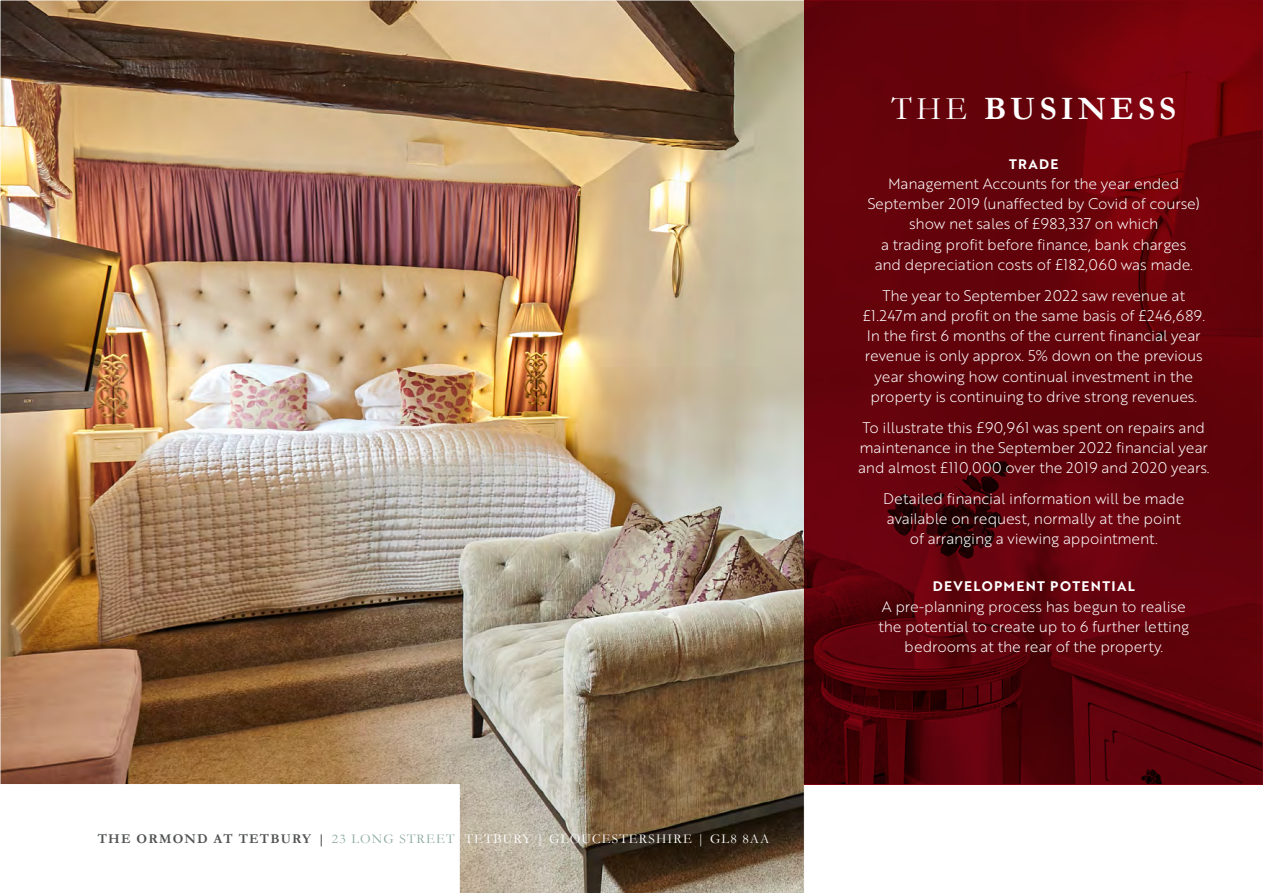
<style>
.page{position:relative;width:1263px;height:893px;background:#fff}
.page>*{position:absolute;margin:0;border:0;box-sizing:border-box;transform-origin:0 0}
.t1{font:700 33px "Garamond";letter-spacing:.13em;color:#fff}
.t2{font:15px/20.2px "Brother 1816 Light";letter-spacing:-.01em;color:#fff;text-align:center}
.t3{font:13.5px "Garamond";letter-spacing:.085em;color:#fff}
.t4{font:13.5px "Brother 1816 Bold";letter-spacing:.1em;color:#fff}
.s1{font-weight:700;color:#505352}
.s2{color:#8daba3}
.s3{font-weight:400}
</style>
<div class="page">
<img style="left:0;top:0;width:1263px;height:893px">
<svg style="left:804px;top:0;width:459px;height:784px;background:#62020a"></svg>
<p class="t3" style="left:98px;top:831px;width:673px"><span class="s1">THE ORMOND AT TETBURY |</span> <span class="s2">23 LONG STREET</span> TETBURY | GLOUCESTERSHIRE | GL8 8AA</p>
<h1 class="t1" style="left:892px;top:89px;width:286px"><span class="s3">THE</span> BUSINESS</h1>
<p class="t4" style="left:1009px;top:154px;width:51px">TRADE</p>
<p class="t2" style="left:868px;top:173px;width:334px">Management Accounts for the year ended September 2019 (unaffected by Covid of course) show net sales of £983,337 on which<br>a trading profit before finance, bank charges and depreciation costs of £182,060 was made.</p>
<p class="t2" style="left:862px;top:285px;width:344px">The year to September 2022 saw revenue at £1.247m and profit on the same basis of £246,689.<br>In the first 6 months of the current financial year revenue is only approx. 5% down on the previous year showing how continual investment in the property is continuing to drive strong revenues.</p>
<p class="t2" style="left:858px;top:417px;width:353px">To illustrate this £90,961 was spent on repairs and maintenance in the September 2022 financial year and almost £110,000 over the 2019 and 2020 years.</p>
<p class="t2" style="left:883px;top:488px;width:303px">Detailed financial information will be made available on request, normally at the point of arranging a viewing appointment.</p>
<p class="t4" style="left:933px;top:576px;width:204px">DEVELOPMENT POTENTIAL</p>
<p class="t2" style="left:878px;top:596px;width:312px">A pre-planning process has begun to realise the potential to create up to 6 further letting bedrooms at the rear of the property.</p>
</div>
